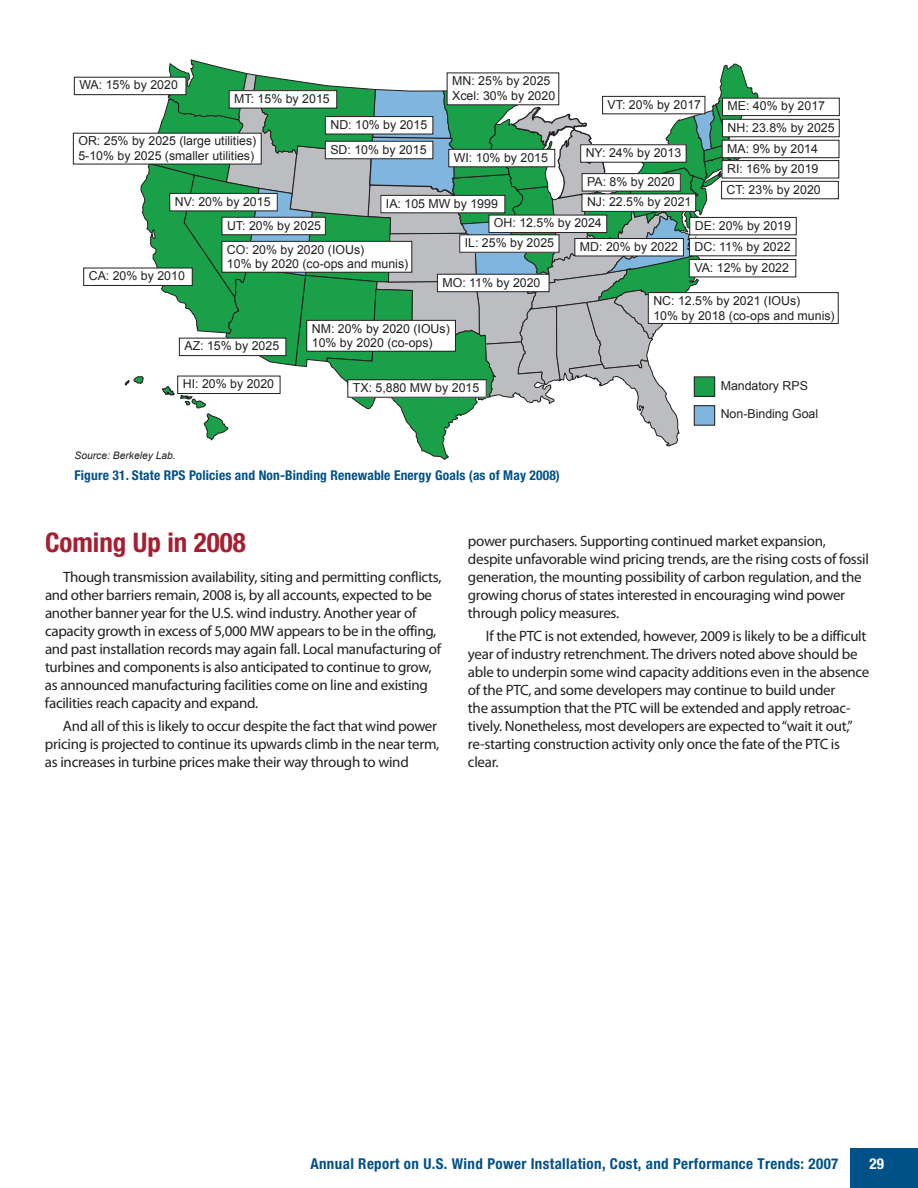
<style>
.page{position:relative;width:918px;height:1188px;background:#fff}
.page>*{position:absolute;margin:0;border:0;box-sizing:border-box;transform-origin:0 0}
.t1{font:700 condensed 27px "Helvetica Neue LT Std";color:#a71e30}
.t2{font:15px/18px "Myriad Pro";letter-spacing:-.02em;color:#231f20}
.t3{font:700 condensed 15px "Helvetica Neue LT Std";letter-spacing:.025em;color:#005187}
.t4{font:700 condensed 15px "Helvetica Neue LT Std";color:#fff}
.t5{font:700 condensed 13.5px "Helvetica Neue LT Std";letter-spacing:.01em;color:#005187}
.t6{font:12.3px/14.9px "Arial";color:#231f20}
.t7{font:italic 10.35px "Arial";color:#231f20}
</style>
<div class="page">
<div style="left:850px;top:1148px;width:68px;height:40px;background:#005187"></div>
<div style="left:74px;top:77px;width:112px;height:18px;border:1px solid #231f20"></div>
<div style="left:83px;top:268px;width:110px;height:18px;border:1px solid #231f20"></div>
<div style="left:722px;top:119px;width:118px;height:18px;border:1px solid #231f20"></div>
<div style="left:722px;top:140px;width:117px;height:18px;border:1px solid #231f20"></div>
<div style="left:722px;top:160px;width:117px;height:18px;border:1px solid #231f20"></div>
<div style="left:721px;top:181px;width:118px;height:18px;border:1px solid #231f20"></div>
<div style="left:689px;top:217px;width:108px;height:18px;border:1px solid #231f20"></div>
<div style="left:689px;top:238px;width:107px;height:18px;border:1px solid #231f20"></div>
<div style="left:689px;top:259px;width:107px;height:18px;border:1px solid #231f20"></div>
<div style="left:722px;top:98px;width:118px;height:18px;border:1px solid #231f20"></div>
<div style="left:648px;top:292px;width:191px;height:32px;border:1px solid #231f20"></div>
<svg style="left:124px;top:59px;width:636px;height:401px"></svg>
<div style="left:449px;top:149px;width:106px;height:18px;background:#fff"></div>
<div style="left:448px;top:149px;width:107px;height:18px;border:1px solid #231f20"></div>
<div style="left:325px;top:141px;width:108px;height:18px;background:#fff"></div>
<div style="left:325px;top:141px;width:108px;height:18px;border:1px solid #231f20"></div>
<div style="left:582px;top:194px;width:114px;height:17px;background:#fff"></div>
<div style="left:582px;top:194px;width:114px;height:18px;border:1px solid #231f20"></div>
<div style="left:582px;top:174px;width:98px;height:17px;background:#fff"></div>
<div style="left:582px;top:173px;width:99px;height:18px;border:1px solid #231f20"></div>
<div style="left:581px;top:145px;width:105px;height:17px;background:#fff"></div>
<div style="left:580px;top:144px;width:107px;height:19px;border:1px solid #231f20"></div>
<p class="t6" style="left:79px;top:78px;width:100px">WA: 15% by 2020</p>
<p class="t6" style="left:234px;top:91px;width:97px">MT: 15% by 2015</p>
<p class="t6" style="left:452px;top:73px;width:105px">MN: 25% by 2025<br>Xcel: 30% by 2020</p>
<p class="t6" style="left:608px;top:97px;width:95px">VT: 20% by 2017</p>
<p class="t6" style="left:728px;top:99px;width:99px">ME: 40% by 2017</p>
<p class="t6" style="left:330px;top:117px;width:98px">ND: 10% by 2015</p>
<p class="t6" style="left:727px;top:117px;width:110px;line-height:20.7px">NH: 23.8% by 2025<br>MA: 9% by 2014<br>RI: 16% by 2019<br>CT: 23% by 2020</p>
<p class="t6" style="left:694px;top:215px;width:98px;line-height:21px;text-align:justify">DE: 20% by 2019<br>DC: 11% by 2022<br>VA: 12% by 2022</p>
<p class="t6" style="left:78px;top:134px;width:179px">OR: 25% by 2025 (large utilities)<br>5-10% by 2025 (smaller utilities)</p>
<p class="t6" style="left:330px;top:142px;width:98px">SD: 10% by 2015</p>
<p class="t6" style="left:586px;top:145px;width:97px">NY: 24% by 2013</p>
<p class="t6" style="left:454px;top:150px;width:96px">WI: 10% by 2015</p>
<p class="t6" style="left:587px;top:174px;width:89px">PA: 8% by 2020</p>
<p class="t6" style="left:175px;top:194px;width:97px">NV: 20% by 2015</p>
<p class="t6" style="left:227px;top:242px;width:183px">CO: 20% by 2020 (IOUs)<br>10% by 2020 (co-ops and munis)</p>
<p class="t6" style="left:587px;top:194px;width:106px">NJ: 22.5% by 2021</p>
<p class="t6" style="left:386px;top:196px;width:113px">IA: 105 MW by 1999</p>
<p class="t6" style="left:494px;top:216px;width:109px">OH: 12.5% by 2024</p>
<p class="t6" style="left:227px;top:218px;width:96px">UT: 20% by 2025</p>
<p class="t6" style="left:465px;top:235px;width:91px">IL: 25% by 2025</p>
<p class="t6" style="left:580px;top:239px;width:100px">MD: 20% by 2022</p>
<p class="t6" style="left:89px;top:269px;width:98px">CA: 20% by 2010</p>
<p class="t6" style="left:442px;top:275px;width:99px">MO: 11% by 2020</p>
<p class="t6" style="left:312px;top:321px;width:140px">NM: 20% by 2020 (IOUs)<br>10% by 2020 (co-ops)</p>
<p class="t6" style="left:184px;top:339px;width:96px">AZ: 15% by 2025</p>
<p class="t6" style="left:183px;top:377px;width:93px">HI: 20% by 2020</p>
<p class="t6" style="left:353px;top:380px;width:128px">TX: 5,880 MW by 2015</p>
<p class="t7" style="left:74px;top:450px;width:103px">Source: Berkeley Lab.</p>
<p class="t5" style="left:75px;top:467px;width:487px">Figure 31. State RPS Policies and Non-Binding Renewable Energy Goals (as of May 2008)</p>
<p class="t6" style="left:653px;top:293px;width:183px">NC: 12.5% by 2021 (IOUs)<br>10% by 2018 (co-ops and munis)</p>
<p class="t6" style="left:721px;top:378px;width:89px">Mandatory RPS</p>
<p class="t6" style="left:721px;top:406px;width:99px">Non-Binding Goal</p>
<h1 class="t1" style="left:45px;top:526px;width:202px">Coming Up in 2008</h1>
<p class="t2" style="left:45px;top:568px;width:398px;text-indent:18px">Though transmission availability, siting and permitting conflicts, and other barriers remain, 2008 is, by all accounts, expected to be another banner year for the U.S. wind industry. Another year of capacity growth in excess of 5,000 MW appears to be in the offing, and past installation records may again fall. Local manufacturing of turbines and components is also anticipated to continue to grow, as announced manufacturing facilities come on line and existing facilities reach capacity and expand.</p>
<p class="t2" style="left:45px;top:718px;width:396px;text-indent:18px">And all of this is likely to occur despite the fact that wind power pricing is projected to continue its upwards climb in the near term, as increases in turbine prices make their way through to wind</p>
<p class="t2" style="left:468px;top:532px;width:402px">power purchasers. Supporting continued market expansion, despite unfavorable wind pricing trends, are the rising costs of fossil generation, the mounting possibility of carbon regulation, and the growing chorus of states interested in encouraging wind power through policy measures.</p>
<p class="t2" style="left:468px;top:628px;width:403px;text-indent:18px">If the PTC is not extended, however, 2009 is likely to be a difficult year of industry retrenchment. The drivers noted above should be able to underpin some wind capacity additions even in the absence of the PTC, and some developers may continue to build under<br>the assumption that the PTC will be extended and apply retroac&shy;tively. Nonetheless, most developers are expected to “wait it out,” re-starting construction activity only once the fate of the PTC is clear.</p>
<p class="t3" style="left:310px;top:1155px;width:530px">Annual Report on U.S. Wind Power Installation, Cost, and Performance Trends: 2007</p>
<p class="t4" style="left:870px;top:1155px;width:16px">29</p>
</div>
